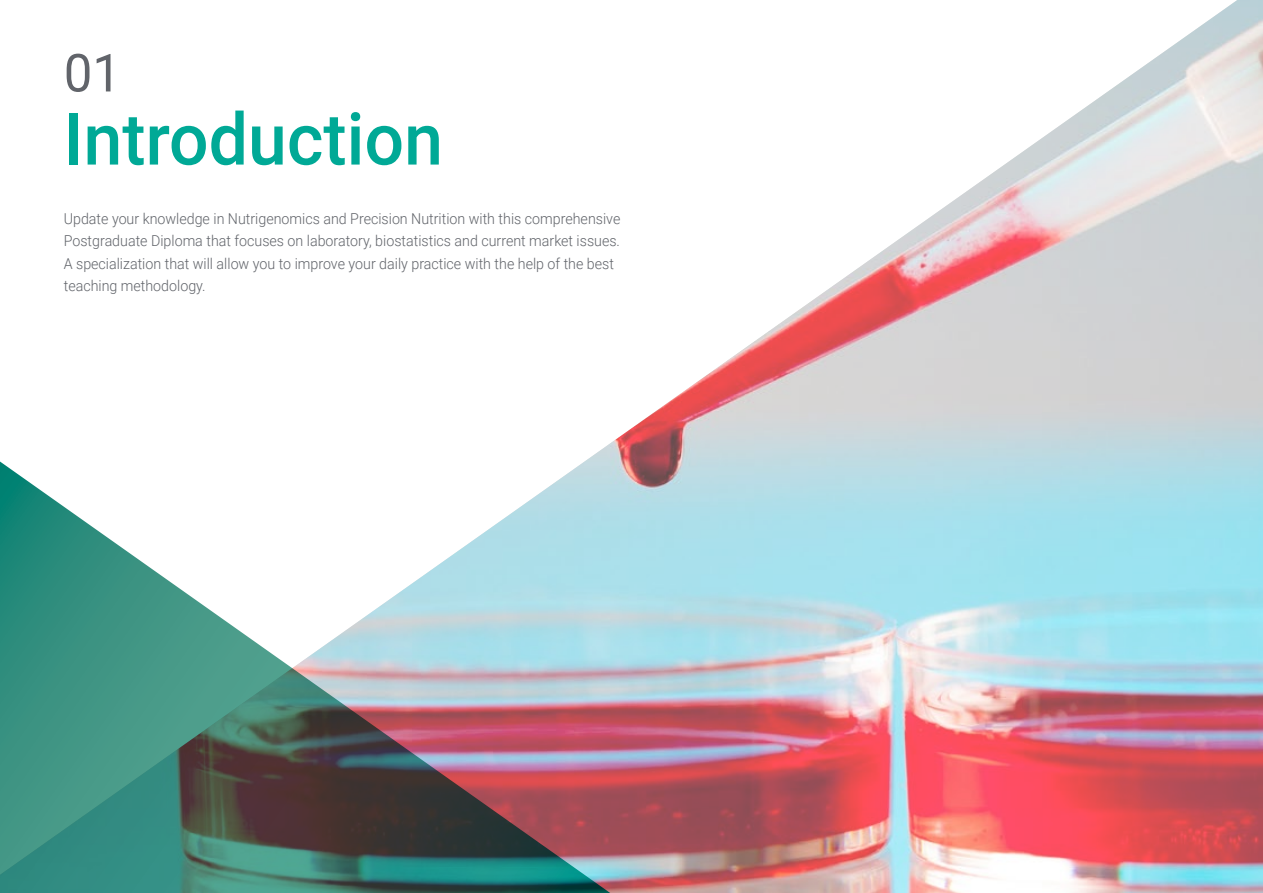
<style>
.page{position:relative;width:1263px;height:893px;background:#fff}
.page>*{position:absolute;margin:0;border:0;box-sizing:border-box;transform-origin:0 0}
.t1{font:500 72px "Roboto";color:#00a996}
.t2{font:52.5px "Roboto";color:#61646a}
.t3{font:300 15px/22.5px "Roboto";color:#61646a;scale:.95 1}
</style>
<div class="page">
<img style="left:607px;top:0;width:656px;height:893px">
<svg style="left:0;top:446px;width:640px;height:447px"></svg>
<h2 class="t2" style="left:64px;top:36px;width:59px">01</h2>
<h1 class="t1" style="left:64px;top:89px;width:381px">Introduction</h1>
<p class="t3" style="left:64px;top:207px;width:587px">Update your knowledge in Nutrigenomics and Precision Nutrition with this comprehensive Postgraduate Diploma that focuses on laboratory, biostatistics and current market issues.<br>A specialization that will allow you to improve your daily practice with the help of the best teaching methodology.</p>
</div>
